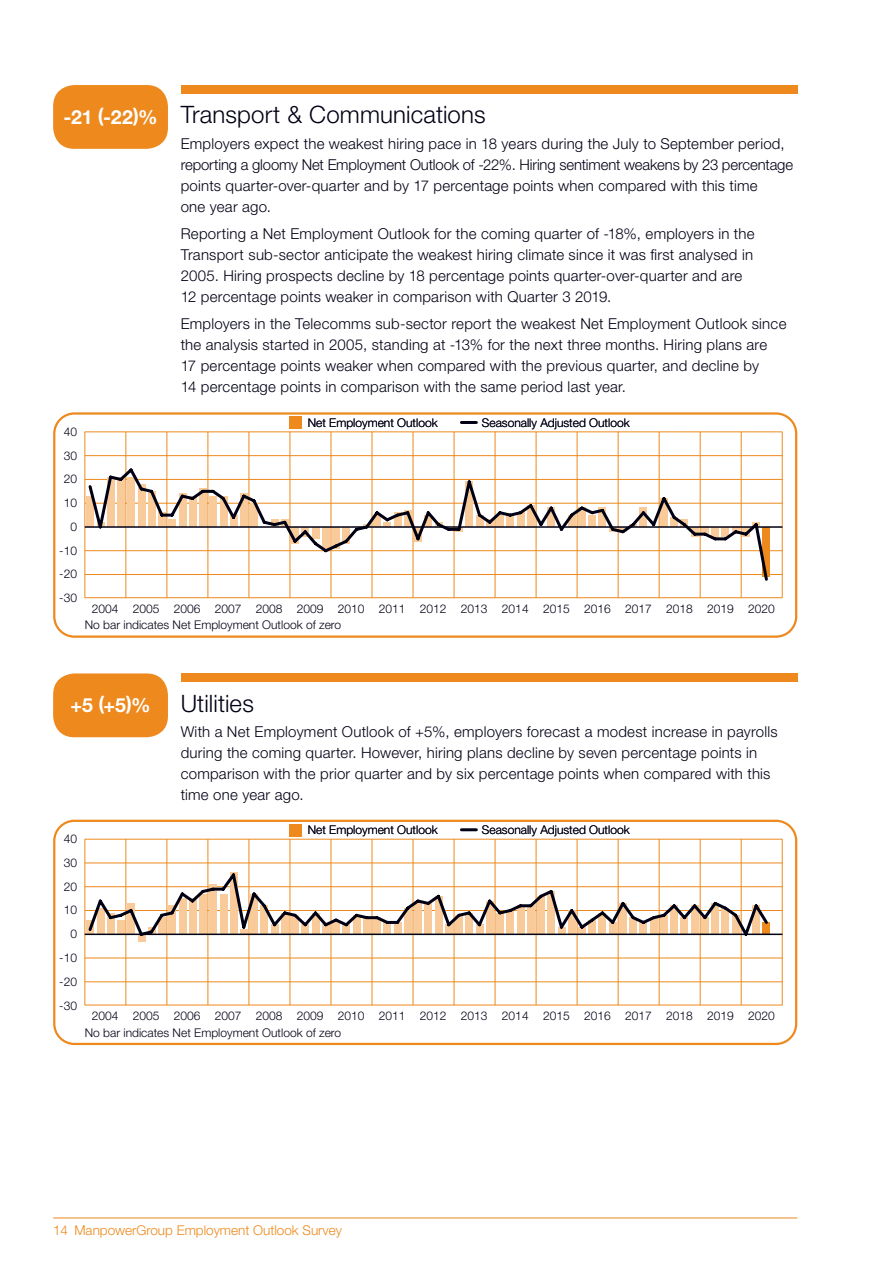
<style>
.page{position:relative;width:893px;height:1263px;background:#fff}
.page>*{position:absolute;margin:0;border:0;box-sizing:border-box;transform-origin:0 0}
.Sub_Headings{font:300 24px "Helvetica Neue LT Std";letter-spacing:.005em;color:#000015}
.t1{font:700 19.5px "Helvetica Neue LT Std";color:#fff}
.TEXT{font:300 15px/21px "Helvetica Neue LT Std";letter-spacing:.015em;color:#000015}
.t2{font:300 13.5px "Helvetica Neue LT Std";color:#ed891d}
.t3{font:300 12px/23.7px "Helvetica Neue LT Std";color:#000015;text-align:right}
</style>
<div class="page">
<hr style="left:53px;top:1217px;width:744px;height:1px;background:#ed891d">
<svg style="left:53px;top:820px;width:744px;height:225px"></svg>
<svg style="left:53px;top:412px;width:744px;height:226px"></svg>
<div style="left:181px;top:673px;width:616px;height:9px;background:#ed891d"></div>
<div style="left:181px;top:85px;width:616px;height:9px;background:#ed891d"></div>
<div style="left:53px;top:673px;width:115px;height:64px;background:#ed891d;border-radius:21px"></div>
<div style="left:53px;top:85px;width:115px;height:64px;background:#ed891d;border-radius:21px"></div>
<p class="t1" style="left:64px;top:105px;width:96px">-21 (-22)%</p>
<p class="t3" style="left:59px;top:419px;width:19px">40<br>30<br>20<br>10<br>0 -10 -20 -30</p>
<p class="Sub_Headings" style="left:181px;top:100px;width:306px">Transport &amp; Communications</p>
<p class="TEXT" style="left:181px;top:133px;width:614px">Employers expect the weakest hiring pace in 18 years during the July to September period, reporting a gloomy Net Employment Outlook of -22%. Hiring sentiment weakens by 23 percentage points quarter-over-quarter and by 17 percentage points when compared with this time<br>one year ago.</p>
<p class="TEXT" style="left:181px;top:223px;width:575px">Reporting a Net Employment Outlook for the coming quarter of -18%, employers in the Transport sub-sector anticipate the weakest hiring climate since it was first analysed in 2005. Hiring prospects decline by 18 percentage points quarter-over-quarter and are 12 percentage points weaker in comparison with Quarter 3 2019.</p>
<p class="TEXT" style="left:181px;top:313px;width:607px">Employers in the Telecomms sub-sector report the weakest Net Employment Outlook since the analysis started in 2005, standing at -13% for the next three months. Hiring plans are<br>17 percentage points weaker when compared with the previous quarter, and decline by<br>14 percentage points in comparison with the same period last year.</p>
<p class="t3" style="left:308px;top:410px;width:132px">Net Employment Outlook</p>
<p class="t3" style="left:482px;top:410px;width:149px">Seasonally Adjusted Outlook</p>
<p class="t3" style="left:92px;top:597px;width:684px">2004 2005 2006 2007 2008 2009 2010 2011 2012 2013 2014 2015 2016 2017 2018 2019 2020</p>
<p class="t3" style="left:85px;top:613px;width:258px">No bar indicates Net Employment Outlook of zero</p>
<p class="t1" style="left:70px;top:693px;width:82px">+5 (+5)%</p>
<p class="t3" style="left:59px;top:827px;width:19px">40<br>30<br>20<br>10<br>0 -10 -20 -30</p>
<p class="Sub_Headings" style="left:181px;top:689px;width:75px">Utilities</p>
<p class="TEXT" style="left:181px;top:721px;width:598px">With a Net Employment Outlook of +5%, employers forecast a modest increase in payrolls during the coming quarter. However, hiring plans decline by seven percentage points in comparison with the prior quarter and by six percentage points when compared with this time one year ago.</p>
<p class="t3" style="left:308px;top:818px;width:132px">Net Employment Outlook</p>
<p class="t3" style="left:482px;top:817px;width:149px">Seasonally Adjusted Outlook</p>
<p class="t3" style="left:92px;top:1004px;width:684px">2004 2005 2006 2007 2008 2009 2010 2011 2012 2013 2014 2015 2016 2017 2018 2019 2020</p>
<p class="t3" style="left:85px;top:1020px;width:258px">No bar indicates Net Employment Outlook of zero</p>
<p class="t2" style="left:53px;top:1222px;width:290px">14 ManpowerGroup Employment Outlook Survey</p>
</div>
